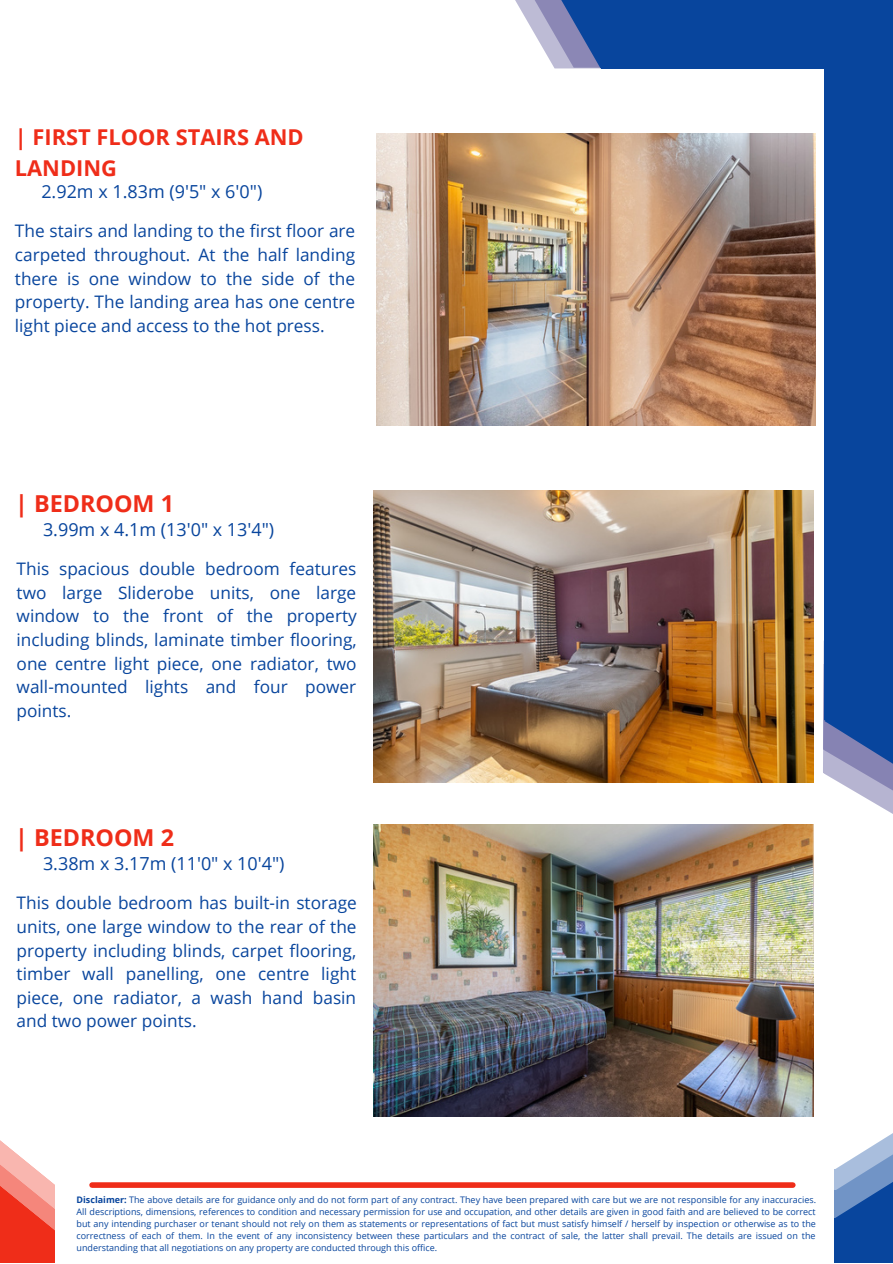
<style>
.page{position:relative;width:893px;height:1264px;background:#fff}
.page>*{position:absolute;margin:0;border:0;box-sizing:border-box;transform-origin:0 0}
.t1{font:700 23.25px "Open Sans";color:#ef2d19}
.t2{font:700 21.9px/30.3px "Open Sans";color:#ef2d19}
.t3{font:18px "Open Sans";color:#08459d}
.t4{font:17.25px/23.5px "Open Sans";color:#08459d;text-align:justify}
.t5{font:9px/12px "Open Sans";color:#08459d;text-align:justify}
.s1{font-weight:700}
</style>
<div class="page">
<svg style="left:515px;top:0;width:13px;height:22px"></svg>
<svg style="left:528px;top:0;width:27px;height:68px;fill:#bdbbd5"></svg>
<div style="left:601px;top:0;width:291px;height:69px;background:#08459d"></div>
<div style="left:824px;top:1px;width:68px;height:719px;background:#08459d"></div>
<svg style="left:555px;top:0;width:46px;height:68px;background:#566fad"></svg>
<svg style="left:823px;top:641px;width:69px;height:173px"></svg>
<div style="left:92px;top:1182px;width:700px;height:5px;background:#ef2d19"></div>
<div style="left:834px;top:1168px;width:58px;height:94px;background:#08459d"></div>
<svg style="left:835px;top:1134px;width:57px;height:84px"></svg>
<svg style="left:0;top:1140px;width:55px;height:122px"></svg>
<img style="left:374px;top:490px;width:439px;height:292px">
<img style="left:374px;top:824px;width:439px;height:292px">
<img style="left:376px;top:133px;width:439px;height:292px">
<p class="t2" style="left:15px;top:122px;width:290px">| FIRST FLOOR STAIRS AND<br>LANDING</p>
<p class="t3" style="left:41px;top:178px;width:222px">2.92m x 1.83m (9'5" x 6'0")</p>
<p class="t4" style="left:15px;top:219px;width:342px">The stairs and landing to the first floor are carpeted throughout. At the half landing there is one window to the side of the property. The landing area has one centre light piece and access to the hot press.</p>
<p class="t1" style="left:15px;top:487px;width:160px">| BEDROOM 1</p>
<p class="t3" style="left:43px;top:516px;width:233px">3.99m x 4.1m (13'0" x 13'4")</p>
<p class="t4" style="left:17px;top:556px;width:341px">This spacious double bedroom features two large Sliderobe units, one large window to the front of the property including blinds, laminate timber flooring, one centre light piece, one radiator, two wall-mounted lights and four power points.</p>
<p class="t1" style="left:15px;top:821px;width:160px">| BEDROOM 2</p>
<p class="t3" style="left:43px;top:850px;width:243px">3.38m x 3.17m (11'0" x 10'4")</p>
<p class="t4" style="left:17px;top:890px;width:342px">This double bedroom has built-in storage units, one large window to the rear of the property including blinds, carpet flooring, timber wall panelling, one centre light piece, one radiator, a wash hand basin and two power points.</p>
<p class="t5" style="left:77px;top:1193px;width:741px"><span class="s1">Disclaimer:</span> The above details are for guidance only and do not form part of any contract. They have been prepared with care but we are not responsible for any inaccuracies.<br>All descriptions, dimensions, references to condition and necessary permission for use and occupation, and other details are given in good faith and are believed to be correct but any intending purchaser or tenant should not rely on them as statements or representations of fact but must satisfy himself / herself by inspection or otherwise as to the correctness of each of them. In the event of any inconsistency between these particulars and the contract of sale, the latter shall prevail. The details are issued on the understanding that all negotiations on any property are conducted through this office.</p>
</div>
